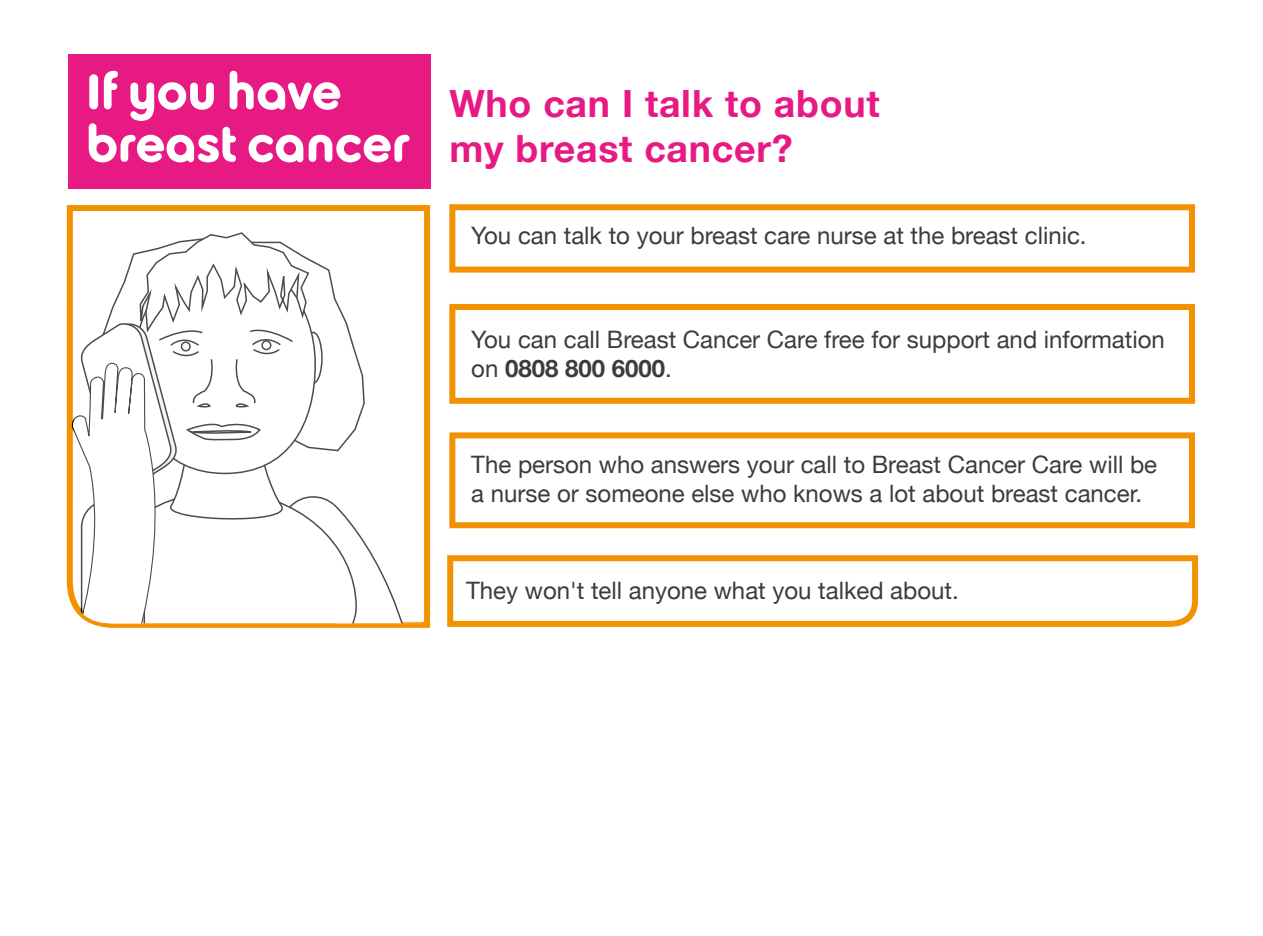
<style>
.page{position:relative;width:1263px;height:936px;background:#fff}
.page>*{position:absolute;margin:0;border:0;box-sizing:border-box;transform-origin:0 0}
.t1{font:700 52.5px/52.5px "Betty";color:#fff}
.t2{font:700 37.5px/45px "Helvetica Neue";letter-spacing:.02em;color:#e71a84}
.t3{font:24px/28.8px "Helvetica Neue";color:#3c3c3b}
.s1{font-weight:700}
</style>
<div class="page">
<div style="left:449px;top:204px;width:746px;height:68px;background:#fff;border:6px solid #f39200"></div>
<div style="left:449px;top:304px;width:746px;height:100px;background:#fff;border:6px solid #f39200"></div>
<div style="left:449px;top:432px;width:746px;height:96px;background:#fff;border:6px solid #f39200"></div>
<svg style="left:447px;top:555px;width:752px;height:72px"></svg>
<div style="left:68px;top:54px;width:363px;height:134px;background:#e71a84"></div>
<svg style="left:66px;top:205px;width:365px;height:423px;background:#f5a733"></svg>
<svg style="left:71px;top:231px;width:357px;height:392px"></svg>
<svg style="left:74px;top:212px;width:348px;height:411px"></svg>
<h1 class="t1" style="left:86px;top:70px;width:325px">If you have breast cancer</h1>
<h2 class="t2" style="left:449px;top:82px;width:432px">Who can I talk to about my breast cancer?</h2>
<p class="t3" style="left:471px;top:223px;width:617px">You can talk to your breast care nurse at the breast clinic.</p>
<p class="t3" style="left:471px;top:326px;width:695px">You can call Breast Cancer Care free for support and information on <span class="s1">0808 800 6000</span>.</p>
<p class="t3" style="left:471px;top:451px;width:687px">The person who answers your call to Breast Cancer Care will be a nurse or someone else who knows a lot about breast cancer.</p>
<p class="t3" style="left:466px;top:577px;width:494px">They won't tell anyone what you talked about.</p>
</div>
